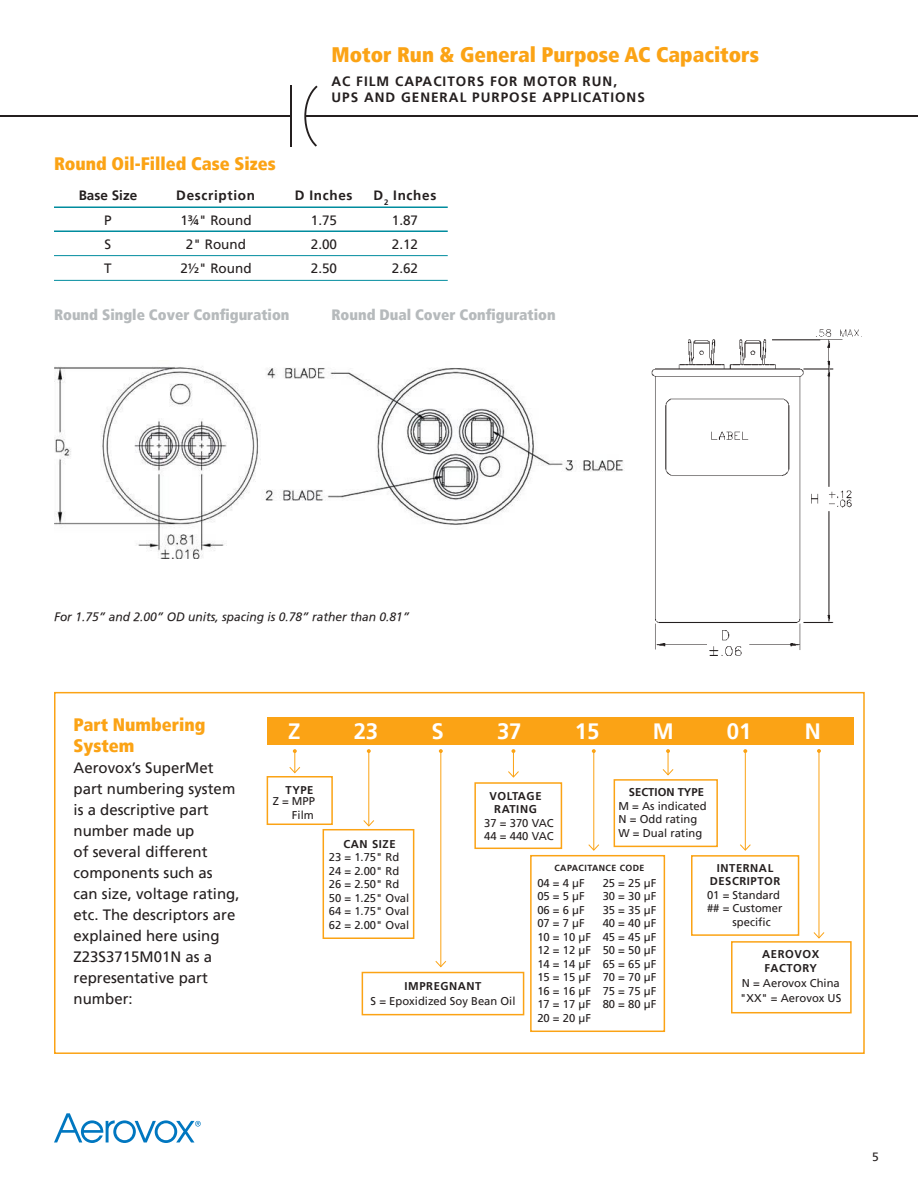
<style>
.page{position:relative;width:918px;height:1188px;background:#fff}
.page>*{position:absolute;margin:0;border:0;box-sizing:border-box;transform-origin:0 0}
.t1{font:700 22.2px "Frutiger";letter-spacing:-.01em;color:#fff}
.t2{font:900 condensed 21px "Frutiger";color:#fba315}
.t3{font:900 condensed 18px/21px "Frutiger";color:#fba315}
.t4{font:15px/21px "Frutiger";color:#241f1f}
.t5{font:900 condensed 15px "Frutiger";color:#b6babc}
.t6{font:700 13.5px/16.2px "Frutiger";letter-spacing:.075em;color:#241f1f}
.t7{font:13.5px "Frutiger";color:#241f1f}
.t8{font:700 13.5px "Frutiger";letter-spacing:.05em;color:#241f1f}
.t9{font:700 13.5px "Frutiger";color:#241f1f}
.t10{font:italic 12px "Frutiger";color:#241f1f}
.t11{font:12px "Frutiger";color:#241f1f}
.t12{font:11.25px/13.5px "Frutiger";color:#241f1f}
.t13{font:700 11.25px/13.5px "Frutiger";letter-spacing:.05em;color:#241f1f;text-align:center}
.t14{font:700 11.25px "Frutiger";color:#241f1f}
.t15{font:700 8.85px "Frutiger";letter-spacing:.05em;color:#241f1f}
</style>
<div class="page">
<hr style="left:54px;top:206px;width:394px;height:2px;background:#008c9e">
<hr style="left:54px;top:230px;width:394px;height:2px;background:#008c9e">
<hr style="left:54px;top:255px;width:394px;height:1px;background:#008c9e">
<hr style="left:54px;top:280px;width:394px;height:1px;background:#008c9e">
<img style="left:651px;top:329px;width:211px;height:327px">
<hr style="left:0;top:115px;width:291px;height:2px;background:#241f1f">
<hr style="left:290px;top:86px;width:2px;height:61px;background:#241f1f">
<svg style="left:304px;top:85px;width:14px;height:62px"></svg>
<hr style="left:305px;top:115px;width:613px;height:2px;background:#241f1f">
<img style="left:54px;top:366px;width:207px;height:192px">
<div style="left:54px;top:692px;width:811px;height:362px;border:2px solid #fba315"></div>
<hr style="left:818px;top:751px;width:1px;height:187px;background:#fba315">
<svg style="left:813px;top:931px;width:12px;height:8px"></svg>
<svg style="left:817px;top:749px;width:4px;height:4px"></svg>
<div style="left:267px;top:718px;width:587px;height:27px;background:#fba315"></div>
<div style="left:323px;top:829px;width:91px;height:110px;border:2px solid #fba315"></div>
<div style="left:362px;top:972px;width:162px;height:43px;border:2px solid #fba315"></div>
<div style="left:474px;top:782px;width:88px;height:67px;border:2px solid #fba315"></div>
<div style="left:530px;top:855px;width:135px;height:177px;border:2px solid #fba315"></div>
<div style="left:691px;top:855px;width:108px;height:81px;border:2px solid #fba315"></div>
<svg style="left:662px;top:749px;width:12px;height:27px"></svg>
<div style="left:731px;top:941px;width:121px;height:72px;border:2px solid #fba315"></div>
<svg style="left:289px;top:749px;width:12px;height:25px"></svg>
<div style="left:267px;top:776px;width:66px;height:49px;border:2px solid #fba315"></div>
<hr style="left:368px;top:751px;width:1px;height:75px;background:#fba315">
<svg style="left:363px;top:819px;width:12px;height:8px"></svg>
<svg style="left:367px;top:749px;width:4px;height:4px"></svg>
<hr style="left:440px;top:751px;width:1px;height:216px;background:#fba315">
<svg style="left:435px;top:960px;width:12px;height:8px"></svg>
<svg style="left:439px;top:749px;width:4px;height:4px"></svg>
<svg style="left:508px;top:749px;width:11px;height:29px"></svg>
<hr style="left:593px;top:751px;width:1px;height:99px;background:#fba315">
<svg style="left:588px;top:843px;width:11px;height:8px"></svg>
<svg style="left:592px;top:749px;width:4px;height:4px"></svg>
<div style="left:614px;top:779px;width:104px;height:68px;border:2px solid #fba315"></div>
<hr style="left:745px;top:751px;width:1px;height:99px;background:#fba315">
<svg style="left:740px;top:843px;width:11px;height:8px"></svg>
<svg style="left:743px;top:749px;width:4px;height:4px"></svg>
<img style="left:265px;top:367px;width:358px;height:158px">
<svg style="left:54px;top:1113px;width:147px;height:30px"></svg>
<h2 class="t2" style="left:332px;top:42px;width:429px">Motor Run &amp; General Purpose AC Capacitors</h2>
<p class="t6" style="left:332px;top:73px;width:315px">AC FILM CAPACITORS FOR MOTOR RUN,<br>UPS AND GENERAL PURPOSE APPLICATIONS</p>
<h3 class="t3" style="left:54px;top:154px;width:223px">Round Oil-Filled Case Sizes</h3>
<p class="t9" style="left:79px;top:188px;width:60px">Base Size</p>
<p class="t8" style="left:176px;top:188px;width:80px">Description</p>
<p class="t6" style="left:295px;top:188px;width:59px">D Inches</p>
<p class="t6" style="left:374px;top:188px;width:64px">D<sub>2</sub> Inches</p>
<p class="t7" style="left:104px;top:212px;width:9px">P</p>
<p class="t7" style="left:180px;top:212px;width:73px">1¾" Round</p>
<p class="t7" style="left:311px;top:212px;width:28px">1.75</p>
<p class="t7" style="left:392px;top:212px;width:28px">1.87</p>
<p class="t7" style="left:105px;top:236px;width:8px">S</p>
<p class="t7" style="left:186px;top:236px;width:62px">2" Round</p>
<p class="t7" style="left:311px;top:236px;width:28px">2.00</p>
<p class="t7" style="left:392px;top:236px;width:28px">2.12</p>
<p class="t7" style="left:104px;top:260px;width:9px">T</p>
<p class="t7" style="left:180px;top:260px;width:73px">2½" Round</p>
<p class="t7" style="left:311px;top:260px;width:28px">2.50</p>
<p class="t7" style="left:392px;top:260px;width:28px">2.62</p>
<h3 class="t5" style="left:54px;top:306px;width:237px">Round Single Cover Configuration</h3>
<h3 class="t5" style="left:331px;top:306px;width:226px">Round Dual Cover Configuration</h3>
<p class="t10" style="left:54px;top:610px;width:357px">For 1.75” and 2.00” OD units, spacing is 0.78” rather than 0.81”</p>
<h3 class="t3" style="left:74px;top:714px;width:133px">Part Numbering<br>System</h3>
<p class="t4" style="left:74px;top:757px;width:167px">Aerovox’s SuperMet part numbering system is a descriptive part number made up<br>of several different components such as can size, voltage rating, etc. The descriptors are explained here using<br>Z23S3715M01N as a representative part number:</p>
<h1 class="t1" style="left:288px;top:718px;width:14px">Z</h1>
<h1 class="t1" style="left:354px;top:718px;width:26px">23</h1>
<h1 class="t1" style="left:431px;top:718px;width:14px">S</h1>
<h1 class="t1" style="left:497px;top:718px;width:26px">37</h1>
<h1 class="t1" style="left:575px;top:718px;width:26px">15</h1>
<h1 class="t1" style="left:653px;top:718px;width:22px">M</h1>
<h1 class="t1" style="left:727px;top:718px;width:26px">01</h1>
<h1 class="t1" style="left:805px;top:718px;width:18px">N</h1>
<p class="t13" style="left:286px;top:783px;width:29px">TYPE</p>
<p class="t12" style="left:273px;top:795px;width:44px;text-align:right">Z = MPP<br>Film</p>
<p class="t14" style="left:629px;top:786px;width:77px">SECTION TYPE</p>
<p class="t12" style="left:619px;top:799px;width:90px">M = As indicated<br>N = Odd rating<br>W = Dual rating</p>
<p class="t13" style="left:490px;top:789px;width:54px">VOLTAGE<br>RATING</p>
<p class="t12" style="left:484px;top:816px;width:71px">37 = 370 VAC<br>44 = 440 VAC</p>
<p class="t13" style="left:344px;top:837px;width:54px">CAN SIZE</p>
<p class="t12" style="left:329px;top:851px;width:82px">23 = 1.75" Rd<br>24 = 2.00" Rd<br>26 = 2.50" Rd<br>50 = 1.25" Oval<br>64 = 1.75" Oval<br>62 = 2.00" Oval</p>
<p class="t13" style="left:710px;top:861px;width:72px">INTERNAL<br>DESCRIPTOR</p>
<p class="t12" style="left:707px;top:888px;width:75px">01 = Standard</p>
<p class="t12" style="left:707px;top:902px;width:77px">## = Customer</p>
<p class="t12" style="left:733px;top:915px;width:40px">specific</p>
<p class="t15" style="left:555px;top:863px;width:92px">CAPACITANCE CODE</p>
<p class="t12" style="left:537px;top:876px;width:55px">04 = 4 µF<br>05 = 5 µF<br>06 = 6 µF<br>07 = 7 µF<br>10 = 10 µF<br>12 = 12 µF<br>14 = 14 µF<br>15 = 15 µF<br>16 = 16 µF<br>17 = 17 µF<br>20 = 20 µF</p>
<p class="t12" style="left:603px;top:876px;width:55px;text-align:justify">25 = 25 µF 30 = 30 µF 35 = 35 µF 40 = 40 µF 45 = 45 µF 50 = 50 µF 65 = 65 µF 70 = 70 µF 75 = 75 µF 80 = 80 µF</p>
<p class="t13" style="left:762px;top:947px;width:59px;text-align:left">AEROVOX<br>FACTORY</p>
<p class="t12" style="left:740px;top:975px;width:103px;line-height:15.5px">N = Aerovox China "XX" = Aerovox US</p>
<p class="t13" style="left:405px;top:979px;width:78px">IMPREGNANT</p>
<p class="t12" style="left:371px;top:994px;width:146px">S = Epoxidized Soy Bean Oil</p>
<p class="t11" style="left:872px;top:1149px;width:8px">5</p>
</div>
